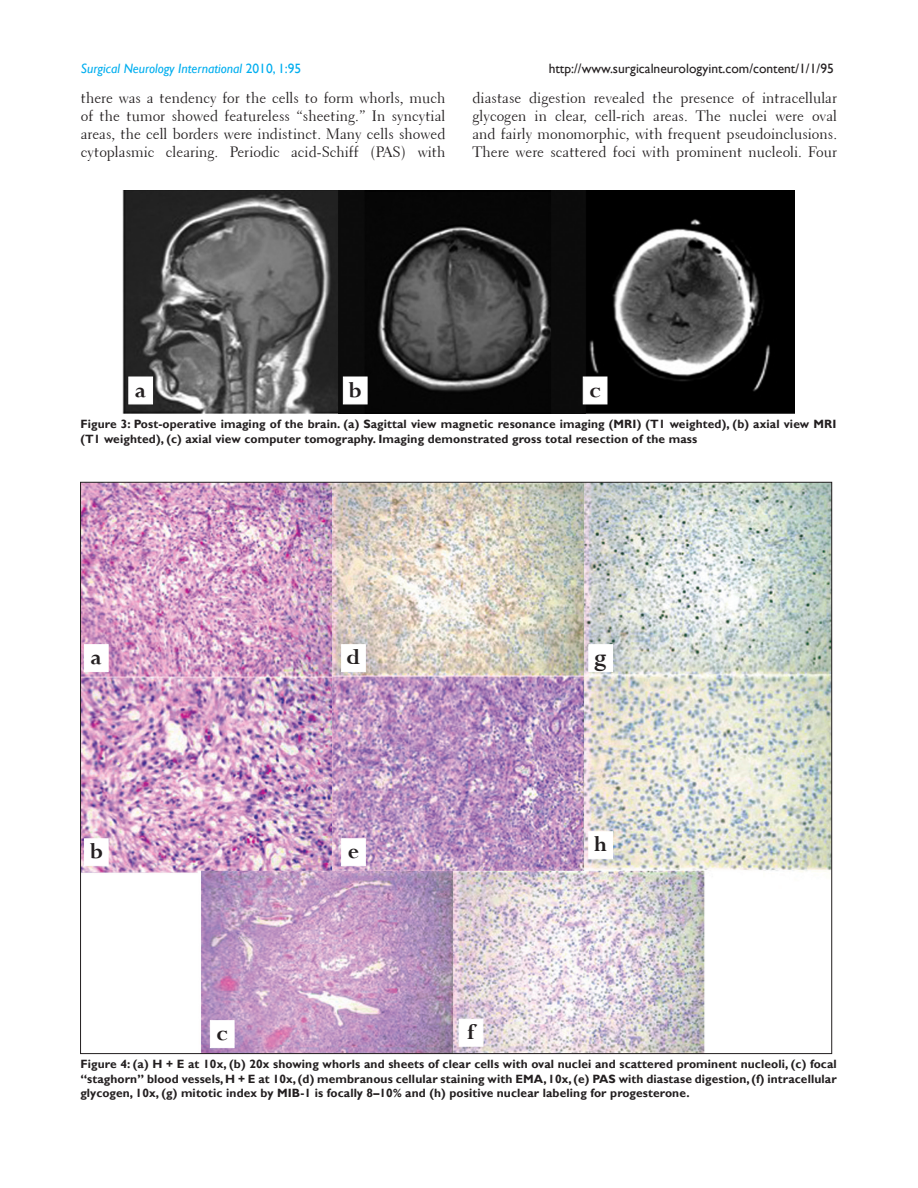
<style>
.page{position:relative;width:918px;height:1188px;background:#fff}
.page>*{position:absolute;margin:0;border:0;box-sizing:border-box;transform-origin:0 0}
.t1{font:700 24px "Perpetua";color:#231f20}
.TX{font:15px/18px "Transitional 521 BT Roman A";color:#231f20;text-align:justify}
.t2{font:13.5px "Gill Sans";color:#231f20}
.t3{font:italic 13.5px "Gill Sans";color:#00aeef}
.FGC{font:700 12px/14.4px "Gill Sans";letter-spacing:.01em;color:#231f20;text-align:justify}
.s1{font-style:normal}
</style>
<div class="page">
<img style="left:82px;top:484px;width:748px;height:568px">
<img style="left:122px;top:190px;width:673px;height:224px">
<div style="left:129px;top:377px;width:24px;height:27px;background:#fff"></div>
<div style="left:583px;top:377px;width:24px;height:27px;background:#fff;border:1px solid #fff"></div>
<div style="left:343px;top:377px;width:24px;height:27px;background:#fff;border:1px solid #fff"></div>
<div style="left:84px;top:644px;width:24px;height:28px;background:#fff"></div>
<div style="left:589px;top:644px;width:24px;height:28px;background:#fff"></div>
<div style="left:589px;top:832px;width:24px;height:27px;background:#fff"></div>
<div style="left:459px;top:1019px;width:24px;height:27px;background:#fff"></div>
<div style="left:341px;top:644px;width:25px;height:28px;background:#fff"></div>
<div style="left:341px;top:839px;width:25px;height:27px;background:#fff"></div>
<div style="left:84px;top:839px;width:24px;height:27px;background:#fff"></div>
<div style="left:210px;top:1020px;width:24px;height:28px;background:#fff;border:1px solid #fff"></div>
<p class="t3" style="left:81px;top:61px;width:222px">Surgical Neurology International <span class="s1">2010, 1:95</span></p>
<p class="t2" style="left:549px;top:61px;width:287px">http://www.surgicalneurologyint.com/content/1/1/95</p>
<p class="TX" style="left:81px;top:89px;width:366px">there was a tendency for the cells to form whorls, much of the tumor showed featureless “sheeting.” In syncytial areas, the cell borders were indistinct. Many cells showed cytoplasmic clearing. Periodic acid-Schiff (PAS) with</p>
<p class="TX" style="left:472px;top:89px;width:366px">diastase digestion revealed the presence of intracellular glycogen in clear, cell-rich areas. The nuclei were oval and fairly monomorphic, with frequent pseudoinclusions.<br>There were scattered foci with prominent nucleoli. Four</p>
<h2 class="t1" style="left:135px;top:375px;width:12px">a</h2>
<h2 class="t1" style="left:349px;top:375px;width:15px">b</h2>
<h2 class="t1" style="left:589px;top:375px;width:13px">c</h2>
<p class="FGC" style="left:80px;top:417px;width:758px">Figure 3: Post-operative imaging of the brain. (a) Sagittal view magnetic resonance imaging (MRI) (T1 weighted), (b) axial view MRI (T1 weighted), (c) axial view computer tomography. Imaging demonstrated gross total resection of the mass</p>
<h2 class="t1" style="left:347px;top:642px;width:15px">d</h2>
<h2 class="t1" style="left:91px;top:642px;width:12px">a</h2>
<h2 class="t1" style="left:595px;top:642px;width:14px">g</h2>
<h2 class="t1" style="left:90px;top:836px;width:15px">b</h2>
<h2 class="t1" style="left:348px;top:836px;width:13px">e</h2>
<h2 class="t1" style="left:217px;top:1018px;width:13px">c</h2>
<h2 class="t1" style="left:467px;top:1017px;width:9px">f</h2>
<h2 class="t1" style="left:594px;top:829px;width:15px">h</h2>
<p class="FGC" style="left:80px;top:1058px;width:758px">Figure 4: (a) H + E at 10x, (b) 20x showing whorls and sheets of clear cells with oval nuclei and scattered prominent nucleoli, (c) focal “staghorn” blood vessels, H + E at 10x, (d) membranous cellular staining with EMA, 10x, (e) PAS with diastase digestion, (f) intracellular glycogen, 10x, (g) mitotic index by MIB-1 is focally 8–10% and (h) positive nuclear labeling for progesterone.</p>
</div>
